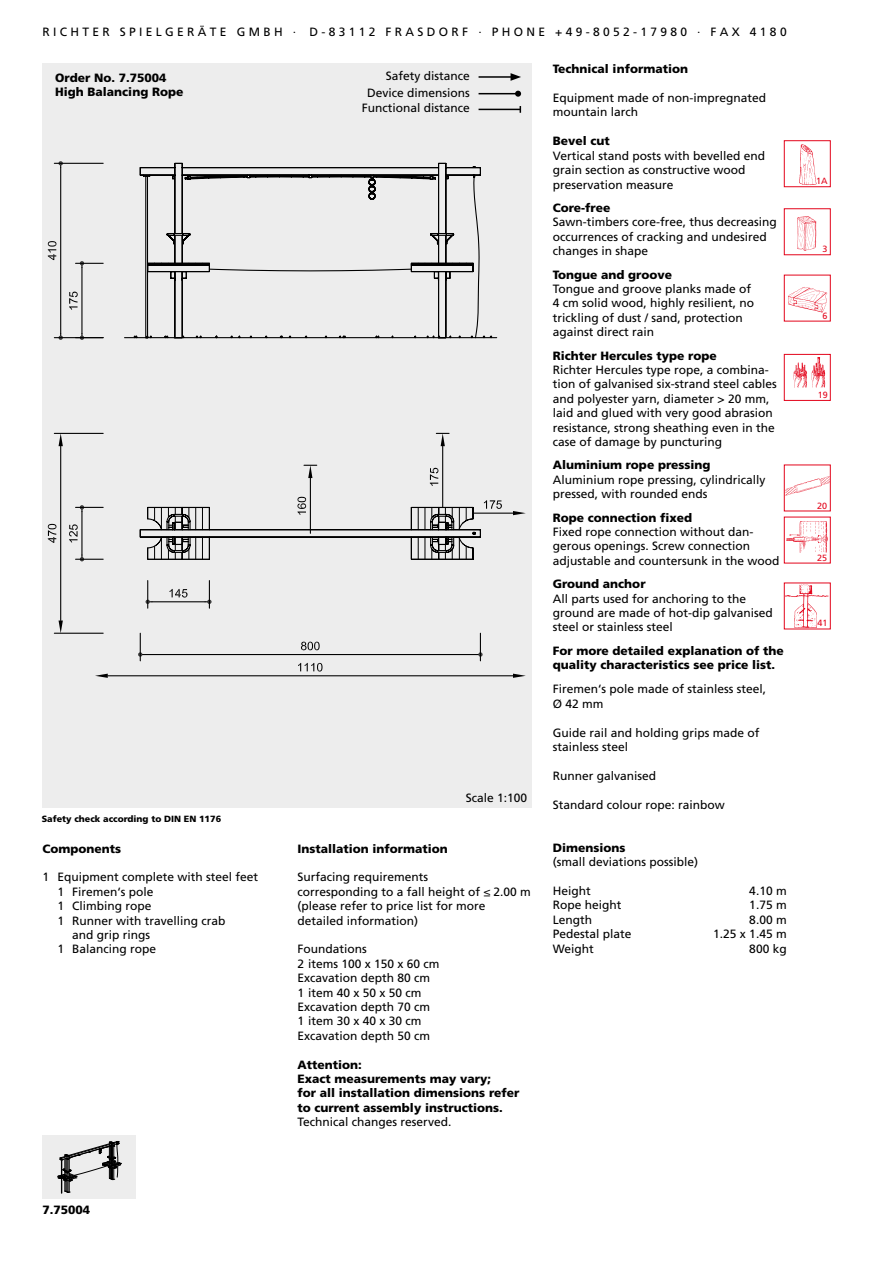
<style>
.page{position:relative;width:893px;height:1263px;background:#fff}
.page>*{position:absolute;margin:0;border:0;box-sizing:border-box;transform-origin:0 0}
.t1{font:12px/14.4px "Frutiger LT Std";color:#000}
.t2{font:900 12px/14.4px "Frutiger LT Std";color:#000}
.t3{font:900 9px "Frutiger LT Std";color:#000}
.t4{font:9px "Frutiger LT Std";color:#e3051b}
</style>
<div class="page">
<img style="left:799px;top:144px;width:18px;height:41px">
<div style="left:784px;top:140px;width:47px;height:47px;border:1px solid #e3051b"></div>
<div style="left:784px;top:208px;width:47px;height:47px;border:1px solid #e3051b"></div>
<img style="left:797px;top:216px;width:20px;height:35px">
<div style="left:784px;top:275px;width:47px;height:46px;border:1px solid #e3051b"></div>
<img style="left:788px;top:287px;width:40px;height:26px">
<img style="left:793px;top:358px;width:33px;height:30px">
<div style="left:784px;top:354px;width:47px;height:47px;border:1px solid #e3051b"></div>
<div style="left:784px;top:465px;width:47px;height:46px;border:1px solid #e3051b"></div>
<img style="left:785px;top:468px;width:45px;height:36px">
<div style="left:784px;top:517px;width:47px;height:46px;border:1px solid #e3051b"></div>
<img style="left:785px;top:521px;width:43px;height:33px">
<div style="left:784px;top:583px;width:47px;height:46px;border:1px solid #e3051b"></div>
<img style="left:785px;top:583px;width:44px;height:46px">
<div style="left:43px;top:64px;width:488px;height:744px;background:#ededed"></div>
<div style="left:43px;top:1135px;width:93px;height:64px;background:#ededed"></div>
<svg style="left:58px;top:1141px;width:63px;height:52px"></svg>
<hr style="left:479px;top:76px;width:34px;height:2px;background:#000">
<svg style="left:511px;top:73px;width:10px;height:8px"></svg>
<hr style="left:479px;top:93px;width:39px;height:1px;background:#000">
<svg style="left:515px;top:91px;width:6px;height:6px"></svg>
<hr style="left:479px;top:109px;width:41px;height:1px;background:#000">
<svg style="left:124px;top:165px;width:374px;height:174px"></svg>
<hr style="left:81px;top:268px;width:1px;height:65px;background:#000">
<svg style="left:76px;top:333px;width:27px;height:7px"></svg>
<svg style="left:76px;top:261px;width:27px;height:7px"></svg>
<svg style="left:69px;top:292px;width:9px;height:18px"></svg>
<hr style="left:54px;top:337px;width:49px;height:1px;background:#000">
<hr style="left:54px;top:163px;width:49px;height:1px;background:#000">
<hr style="left:60px;top:168px;width:1px;height:165px;background:#000">
<svg style="left:59px;top:333px;width:4px;height:7px"></svg>
<svg style="left:59px;top:161px;width:4px;height:7px"></svg>
<svg style="left:48px;top:241px;width:8px;height:19px"></svg>
<hr style="left:473px;top:513px;width:40px;height:1px;background:#000">
<svg style="left:513px;top:511px;width:13px;height:4px"></svg>
<svg style="left:139px;top:432px;width:363px;height:128px"></svg>
<hr style="left:81px;top:512px;width:1px;height:43px;background:#000">
<svg style="left:76px;top:505px;width:27px;height:7px"></svg>
<svg style="left:76px;top:555px;width:27px;height:6px"></svg>
<svg style="left:69px;top:524px;width:9px;height:18px"></svg>
<hr style="left:152px;top:601px;width:53px;height:1px;background:#000">
<svg style="left:146px;top:580px;width:6px;height:28px"></svg>
<svg style="left:205px;top:580px;width:6px;height:28px"></svg>
<svg style="left:170px;top:589px;width:18px;height:9px"></svg>
<hr style="left:144px;top:654px;width:332px;height:1px;background:#000">
<svg style="left:138px;top:633px;width:6px;height:28px"></svg>
<svg style="left:476px;top:633px;width:7px;height:28px"></svg>
<svg style="left:301px;top:642px;width:19px;height:8px"></svg>
<hr style="left:54px;top:433px;width:49px;height:1px;background:#000">
<hr style="left:54px;top:633px;width:49px;height:1px;background:#000">
<hr style="left:60px;top:446px;width:1px;height:174px;background:#000">
<svg style="left:59px;top:433px;width:4px;height:13px"></svg>
<svg style="left:59px;top:620px;width:4px;height:13px"></svg>
<svg style="left:48px;top:524px;width:8px;height:19px"></svg>
<hr style="left:108px;top:675px;width:405px;height:1px;background:#000">
<svg style="left:513px;top:674px;width:13px;height:4px"></svg>
<svg style="left:95px;top:674px;width:13px;height:4px"></svg>
<svg style="left:298px;top:663px;width:25px;height:8px"></svg>
<p class="t1" style="left:43px;top:25px;width:746px">R I C H T E R S P I E L G E R Ä T E G M B H · D - 8 3 1 1 2 F R A S D O R F · P H O N E + 4 9 - 8 0 5 2 - 1 7 9 8 0 · F A X 4 1 8 0</p>
<p class="t2" style="left:55px;top:70px;width:130px">Order No. 7.75004<br>High Balancing Rope</p>
<p class="t3" style="left:42px;top:813px;width:181px">Safety check according to DIN EN 1176</p>
<p class="t2" style="left:43px;top:841px;width:80px">Components</p>
<p class="t1" style="left:43px;top:870px;width:217px">1 Equipment complete with steel feet</p>
<p class="t1" style="left:57px;top:884px;width:98px">1 Firemen‘s pole</p>
<p class="t1" style="left:57px;top:899px;width:96px">1 Climbing rope</p>
<p class="t1" style="left:57px;top:913px;width:170px">1 Runner with travelling crab</p>
<p class="t1" style="left:72px;top:928px;width:80px">and grip rings</p>
<p class="t1" style="left:57px;top:942px;width:100px">1 Balancing rope</p>
<p class="t2" style="left:43px;top:1203px;width:49px">7.75004</p>
<p class="t1" style="left:362px;top:68px;width:110px;line-height:16.2px;text-align:right">Safety distance<br>Device dimensions<br>Functional distance</p>
<p class="t1" style="left:466px;top:790px;width:63px">Scale 1:100</p>
<p class="t2" style="left:297px;top:841px;width:152px">Installation information</p>
<p class="t1" style="left:297px;top:870px;width:235px">Surfacing requirements<br>corresponding to a fall height of ≤ 2.00 m (please refer to price list for more detailed information)</p>
<p class="t1" style="left:297px;top:942px;width:144px">Foundations<br>2 items 100 x 150 x 60 cm<br>Excavation depth 80 cm<br>1 item 40 x 50 x 50 cm<br>Excavation depth 70 cm<br>1 item 30 x 40 x 30 cm<br>Excavation depth 50 cm</p>
<p class="t2" style="left:297px;top:1057px;width:223px">Attention:<br>Exact measurements may vary;<br>for all installation dimensions refer to current assembly instructions.</p>
<p class="t1" style="left:297px;top:1115px;width:155px">Technical changes reserved.</p>
<p class="t2" style="left:553px;top:61px;width:137px">Technical information</p>
<p class="t1" style="left:553px;top:90px;width:215px">Equipment made of non-impregnated mountain larch</p>
<p class="t2" style="left:553px;top:134px;width:59px">Bevel cut</p>
<p class="t1" style="left:553px;top:148px;width:214px">Vertical stand posts with bevelled end grain section as constructive wood preservation measure</p>
<p class="t2" style="left:553px;top:201px;width:59px">Core-free</p>
<p class="t1" style="left:553px;top:215px;width:226px">Sawn-timbers core-free, thus decreasing occurrences of cracking and undesired changes in shape</p>
<p class="t2" style="left:553px;top:267px;width:121px">Tongue and groove</p>
<p class="t1" style="left:553px;top:282px;width:203px">Tongue and groove planks made of<br>4 cm solid wood, highly resilient, no trickling of dust / sand, protection against direct rain</p>
<p class="t2" style="left:553px;top:348px;width:165px">Richter Hercules type rope</p>
<p class="t1" style="left:553px;top:363px;width:226px">Richter Hercules type rope, a combina&shy;tion of galvanised six-strand steel cables and polyester yarn, diameter &gt; 20 mm, laid and glued with very good abrasion resistance, strong sheathing even in the case of damage by puncturing</p>
<p class="t2" style="left:553px;top:458px;width:159px">Aluminium rope pressing</p>
<p class="t1" style="left:553px;top:472px;width:214px">Aluminium rope pressing, cylindrically pressed, with rounded ends</p>
<p class="t2" style="left:553px;top:510px;width:141px">Rope connection fixed</p>
<p class="t1" style="left:553px;top:525px;width:228px">Fixed rope connection without dan&shy;gerous openings. Screw connection adjustable and countersunk in the wood</p>
<p class="t2" style="left:553px;top:577px;width:94px">Ground anchor</p>
<p class="t1" style="left:553px;top:591px;width:222px">All parts used for anchoring to the ground are made of hot-dip galvanised steel or stainless steel</p>
<p class="t2" style="left:553px;top:643px;width:232px">For more detailed explanation of the quality characteristics see price list.</p>
<p class="t1" style="left:553px;top:682px;width:215px">Firemen‘s pole made of stainless steel,<br>Ø 42 mm</p>
<p class="t1" style="left:553px;top:725px;width:208px">Guide rail and holding grips made of stainless steel</p>
<p class="t1" style="left:553px;top:768px;width:105px">Runner galvanised</p>
<p class="t1" style="left:553px;top:797px;width:174px">Standard colour rope: rainbow</p>
<p class="t2" style="left:553px;top:840px;width:74px">Dimensions</p>
<p class="t1" style="left:553px;top:855px;width:147px">(small deviations possible)</p>
<p class="t1" style="left:553px;top:884px;width:40px">Height</p>
<p class="t1" style="left:749px;top:884px;width:39px">4.10 m</p>
<p class="t1" style="left:553px;top:898px;width:70px">Rope height</p>
<p class="t1" style="left:749px;top:898px;width:39px">1.75 m</p>
<p class="t1" style="left:553px;top:912px;width:41px">Length</p>
<p class="t1" style="left:749px;top:912px;width:39px">8.00 m</p>
<p class="t1" style="left:553px;top:927px;width:80px">Pedestal plate</p>
<p class="t1" style="left:713px;top:927px;width:75px">1.25 x 1.45 m</p>
<p class="t1" style="left:553px;top:941px;width:42px">Weight</p>
<p class="t1" style="left:749px;top:941px;width:39px">800 kg</p>
<p class="t4" style="left:816px;top:176px;width:13px">1A</p>
<p class="t4" style="left:822px;top:244px;width:7px">3</p>
<p class="t4" style="left:822px;top:310px;width:7px">6</p>
<p class="t4" style="left:818px;top:389px;width:12px">19</p>
<p class="t4" style="left:817px;top:500px;width:12px">20</p>
<p class="t4" style="left:817px;top:552px;width:12px">25</p>
<p class="t4" style="left:817px;top:618px;width:12px">41</p>
</div>
